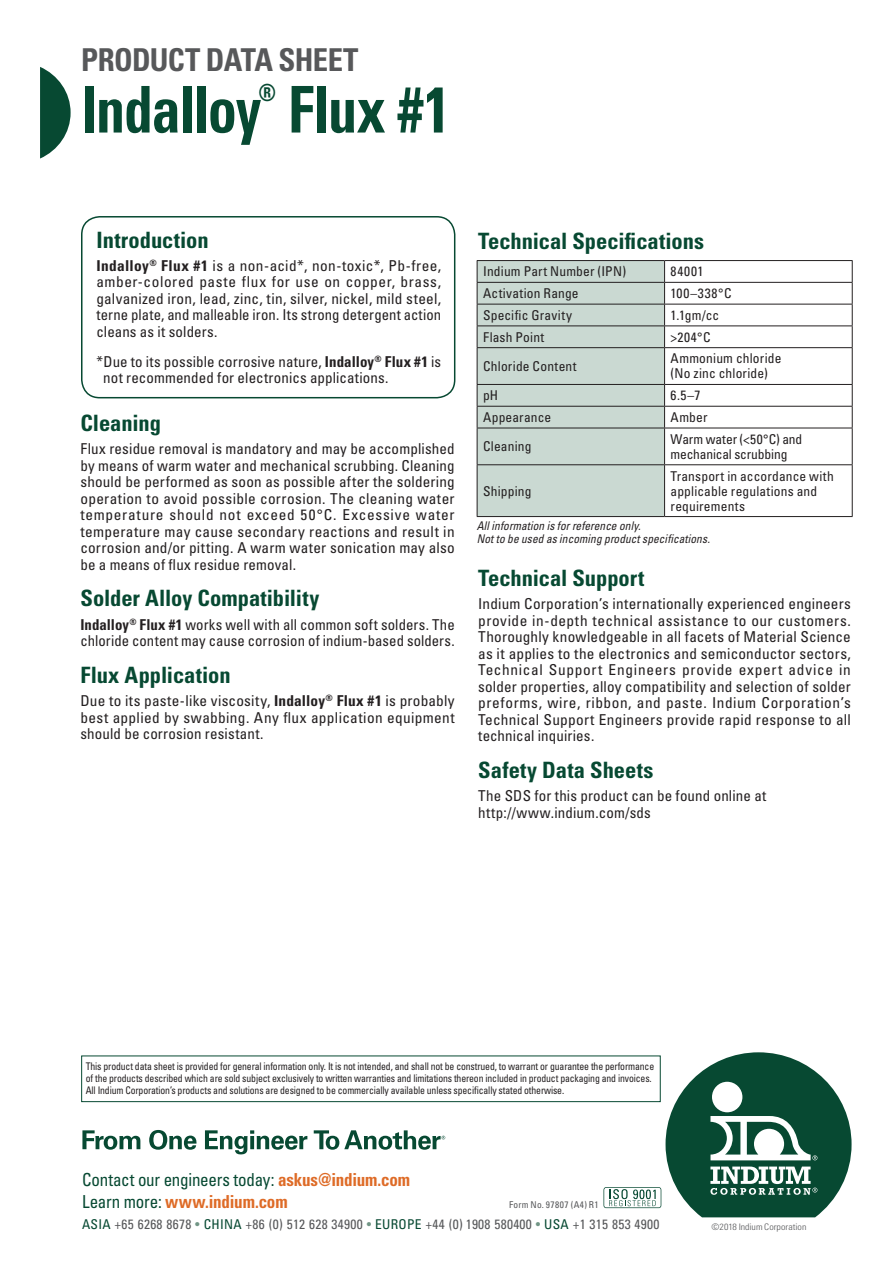
<style>
.page{position:relative;width:893px;height:1263px;background:#fff}
.page>*{position:absolute;margin:0;border:0;box-sizing:border-box;transform-origin:0 0}
.t1{font:700 condensed 64.5px "Univers LT Std";letter-spacing:-.02em;color:#074932;scale:.9 1}
.t2{font:700 condensed 31.5px "Univers LT Std";letter-spacing:-.02em;color:#57585a}
.t3{font:700 condensed 23.55px "Univers LT Std";color:#074932;scale:.9 1}
.Subhead{font:700 condensed 22.5px "Univers LT Std";color:#074932}
.t4{font:condensed 17.85px "Univers LT Std";letter-spacing:-.015em;color:#074932;scale:.95 1}
.t5{font:700 condensed 17.85px "Univers LT Std";letter-spacing:-.01em;color:#de6b27;scale:.95 1}
.Body_Text{font:condensed 15px/16.5px "Univers LT Std";letter-spacing:.01em;color:#231f20;text-align:justify}
.Table_Body{font:condensed 13.5px/15px "Univers LT Std";letter-spacing:.01em;color:#231f20}
.t6{font:condensed 13.5px "Univers LT Std";letter-spacing:.02em;color:#57585a}
.Table_Body-2{font:condensed 13.5px/15px "Univers LT Std";letter-spacing:-.01em;color:#231f20}
.Footnote{font:italic condensed 12px "Univers LT Std";letter-spacing:.01em;color:#231f20;scale:.95 1}
.t7{font:condensed 10.5px/12px "Univers LT Std";letter-spacing:-.015em;color:#231f20;scale:.93 1}
.Form_No{font:condensed 9.45px "Univers LT Std";letter-spacing:.045em;color:#57585a}
.t8{font:300 condensed 9px "Univers LT Std";color:#57585a;scale:1.1 1}
.s1{font-weight:700}
.s2{font-weight:700;color:#de6b27}
.s3{color:#074932}
.s4{color:#719585}
.s5{font-weight:400;color:#074932}
</style>
<div class="page">
<svg style="left:40px;top:67px;width:31px;height:92px"></svg>
<svg style="left:603px;top:1052px;width:248px;height:165px"></svg>
<div style="left:712px;top:1082px;width:30px;height:30px;background:#fff;border-radius:50%"></div>
<div style="left:81px;top:1055px;width:580px;height:47px;border:1px solid #074932"></div>
<svg style="left:314px;top:1130px;width:131px;height:20px"></svg>
<svg style="left:82px;top:1130px;width:225px;height:24px"></svg>
<div style="left:81px;top:216px;width:374px;height:182px;border:2px solid #074932;border-radius:18px"></div>
<div style="left:478px;top:261px;width:186px;height:255px;background:#cad9d2"></div>
<hr style="left:477px;top:260px;width:188px;height:1px;background:#231f20">
<hr style="left:665px;top:260px;width:188px;height:1px;background:#231f20">
<hr style="left:477px;top:282px;width:188px;height:1px;background:#231f20">
<hr style="left:665px;top:282px;width:188px;height:1px;background:#231f20">
<hr style="left:477px;top:304px;width:188px;height:1px;background:#231f20">
<hr style="left:665px;top:304px;width:188px;height:1px;background:#231f20">
<hr style="left:477px;top:325px;width:188px;height:1px;background:#231f20">
<svg style="left:477px;top:261px;width:1px;height:86px"></svg>
<hr style="left:665px;top:325px;width:188px;height:1px;background:#231f20">
<svg style="left:664px;top:261px;width:1px;height:86px"></svg>
<svg style="left:852px;top:261px;width:1px;height:86px"></svg>
<hr style="left:477px;top:347px;width:188px;height:1px;background:#231f20">
<hr style="left:477px;top:348px;width:1px;height:36px;background:#231f20">
<hr style="left:665px;top:347px;width:188px;height:1px;background:#231f20">
<hr style="left:664px;top:348px;width:1px;height:36px;background:#231f20">
<hr style="left:852px;top:348px;width:1px;height:36px;background:#231f20">
<hr style="left:477px;top:384px;width:188px;height:1px;background:#231f20">
<hr style="left:665px;top:384px;width:188px;height:1px;background:#231f20">
<hr style="left:477px;top:406px;width:188px;height:1px;background:#231f20">
<svg style="left:477px;top:385px;width:1px;height:43px"></svg>
<hr style="left:665px;top:406px;width:188px;height:1px;background:#231f20">
<svg style="left:664px;top:385px;width:1px;height:43px"></svg>
<svg style="left:852px;top:385px;width:1px;height:43px"></svg>
<hr style="left:477px;top:428px;width:188px;height:1px;background:#231f20">
<hr style="left:477px;top:428px;width:1px;height:36px;background:#231f20">
<hr style="left:665px;top:428px;width:188px;height:1px;background:#231f20">
<hr style="left:664px;top:428px;width:1px;height:36px;background:#231f20">
<hr style="left:852px;top:428px;width:1px;height:36px;background:#231f20">
<hr style="left:477px;top:464px;width:188px;height:1px;background:#231f20">
<hr style="left:477px;top:465px;width:1px;height:51px;background:#231f20">
<hr style="left:665px;top:464px;width:188px;height:1px;background:#231f20">
<hr style="left:664px;top:465px;width:1px;height:51px;background:#231f20">
<hr style="left:852px;top:465px;width:1px;height:51px;background:#231f20">
<hr style="left:477px;top:516px;width:188px;height:1px;background:#231f20">
<hr style="left:665px;top:516px;width:188px;height:1px;background:#231f20">
<p class="t2" style="left:81px;top:41px;width:279px">PRODUCT DATA SHEET</p>
<p class="t1" style="left:81px;top:70px;width:411px">Indalloy Flux #1</p>
<p class="t3" style="left:258px;top:78px;width:21px">®</p>
<p class="Subhead" style="left:96px;top:226px;width:114px">Introduction</p>
<p class="Body_Text" style="left:96px;top:257px;width:346px"><span class="s1">Indalloy</span><sup>®</sup> <span class="s1">Flux #1</span> is a non-acid*, non-toxic*, Pb-free, amber-colored paste flux for use on copper, brass, galvanized iron, lead, zinc, tin, silver, nickel, mild steel, terne plate, and malleable iron. Its strong detergent action cleans as it solders.</p>
<p class="Body_Text" style="left:103px;top:353px;width:339px;text-indent:-7px">*Due to its possible corrosive nature, <span class="s1">Indalloy</span><sup>®</sup> <span class="s1">Flux #1</span> is not recommended for electronics applications.</p>
<p class="Subhead" style="left:80px;top:409px;width:82px">Cleaning</p>
<p class="Body_Text" style="left:80px;top:440px;width:376px">Flux residue removal is mandatory and may be accomplished by means of warm water and mechanical scrubbing. Cleaning should be performed as soon as possible after the soldering operation to avoid possible corrosion. The cleaning water temperature should not exceed 50°C. Excessive water temperature may cause secondary reactions and result in corrosion and/or pitting. A warm water sonication may also be a means of flux residue removal.</p>
<p class="Subhead" style="left:80px;top:585px;width:240px">Solder Alloy Compatibility</p>
<p class="Body_Text" style="left:80px;top:616px;width:376px"><span class="s1">Indalloy</span><sup>®</sup> <span class="s1">Flux #1</span> works well with all common soft solders. The chloride content may cause corrosion of indium-based solders.</p>
<p class="Subhead" style="left:80px;top:661px;width:152px">Flux Application</p>
<p class="Body_Text" style="left:80px;top:692px;width:376px">Due to its paste-like viscosity, <span class="s1">Indalloy</span><sup>®</sup> <span class="s1">Flux #1</span> is probably best applied by swabbing. Any flux application equipment should be corrosion resistant.</p>
<p class="Subhead" style="left:478px;top:227px;width:227px">Technical Specifications</p>
<p class="Table_Body" style="left:483px;top:264px;width:145px">Indium Part Number (IPN)</p>
<p class="Table_Body" style="left:671px;top:264px;width:34px">84001</p>
<p class="Table_Body" style="left:483px;top:286px;width:97px">Activation Range</p>
<p class="Table_Body" style="left:671px;top:286px;width:62px">100–338°C</p>
<p class="Table_Body" style="left:483px;top:307px;width:90px">Specific Gravity</p>
<p class="Table_Body" style="left:671px;top:307px;width:50px">1.1gm/cc</p>
<p class="Table_Body" style="left:483px;top:329px;width:63px">Flash Point</p>
<p class="Table_Body" style="left:671px;top:329px;width:41px">&gt;204°C</p>
<p class="Table_Body" style="left:483px;top:358px;width:95px">Chloride Content</p>
<p class="Table_Body" style="left:671px;top:351px;width:112px">Ammonium chloride</p>
<p class="Table_Body" style="left:671px;top:366px;width:99px">(No zinc chloride)</p>
<p class="Table_Body" style="left:483px;top:388px;width:17px">pH</p>
<p class="Table_Body" style="left:671px;top:388px;width:31px">6.5–7</p>
<p class="Table_Body" style="left:483px;top:409px;width:70px">Appearance</p>
<p class="Table_Body" style="left:671px;top:409px;width:39px">Amber</p>
<p class="Table_Body" style="left:483px;top:439px;width:50px">Cleaning</p>
<p class="Table_Body-2" style="left:671px;top:431px;width:133px">Warm water (&lt;50°C) and mechanical scrubbing</p>
<p class="Table_Body" style="left:483px;top:483px;width:50px">Shipping</p>
<p class="Table_Body" style="left:671px;top:468px;width:165px">Transport in accordance with applicable regulations and requirements</p>
<p class="Footnote" style="left:477px;top:518px;width:174px">All information is for reference only.</p>
<p class="Footnote" style="left:477px;top:531px;width:247px">Not to be used as incoming product specifications.</p>
<p class="Subhead" style="left:478px;top:564px;width:168px">Technical Support</p>
<p class="Body_Text" style="left:478px;top:595px;width:374px">Indium Corporation’s internationally experienced engineers provide in-depth technical assistance to our customers.<br>Thoroughly knowledgeable in all facets of Material Science as it applies to the electronics and semiconductor sectors, Technical Support Engineers provide expert advice in solder properties, alloy compatibility and selection of solder preforms, wire, ribbon, and paste. Indium Corporation’s Technical Support Engineers provide rapid response to all technical inquiries.</p>
<p class="Subhead" style="left:478px;top:756px;width:177px">Safety Data Sheets</p>
<p class="Body_Text" style="left:478px;top:787px;width:290px">The SDS for this product can be found online at</p>
<p class="Body_Text" style="left:478px;top:804px;width:174px">http://www.indium.com/sds</p>
<p class="t7" style="left:86px;top:1060px;width:613px">This product data sheet is provided for general information only. It is not intended, and shall not be construed, to warrant or guarantee the performance of the products described which are sold subject exclusively to written warranties and limitations thereon included in product packaging and invoices.<br>All Indium Corporation’s products and solutions are designed to be commercially available unless specifically stated otherwise.</p>
<p class="t4" style="left:82px;top:1168px;width:347px">Contact our engineers today: <span class="s2">askus@indium.com</span></p>
<p class="t6" style="left:82px;top:1216px;width:579px"><span class="s3">ASIA</span> +65 6268 8678 <span class="s4">•</span> <span class="s3">CHINA</span> +86 (0) 512 628 34900 <span class="s4">•</span> <span class="s3">EUROPE</span> +44 (0) 1908 580400 <span class="s4">•</span> <span class="s3">USA</span> +1 315 853 4900</p>
<p class="t8" style="left:712px;top:1222px;width:88px">©2018 Indium Corporation</p>
<p class="t5" style="left:82px;top:1190px;width:218px"><span class="s5">Learn more:</span> www.indium.com</p>
<p class="Form_No" style="left:509px;top:1199px;width:91px">Form No. 97807 (A4) R1</p>
</div>
